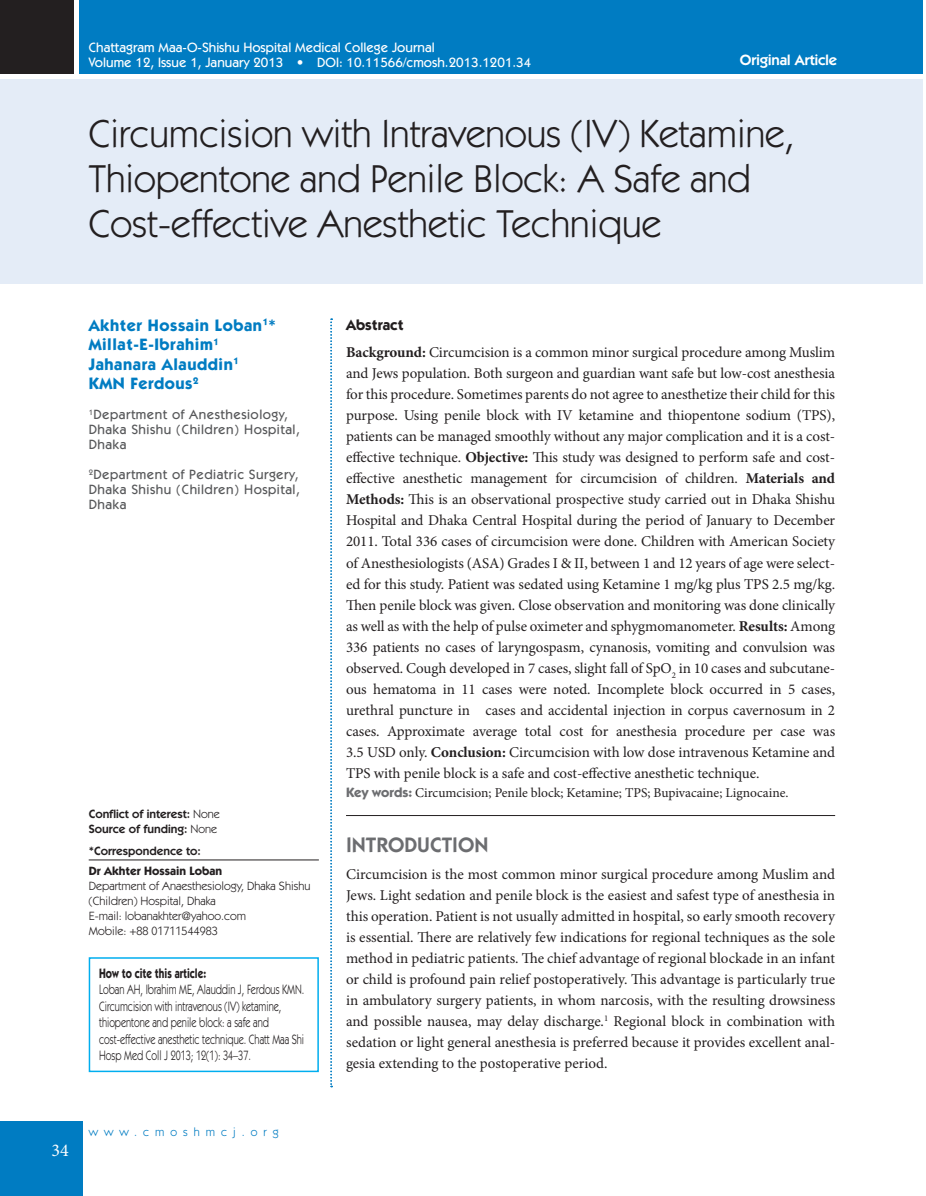
<style>
.page{position:relative;width:926px;height:1196px;background:#fff}
.page>*{position:absolute;margin:0;border:0;box-sizing:border-box;transform-origin:0 0}
.Article_Head{font:39px/45px "ITC Kabel Std";color:#231f20}
.t1{font:600 21px "ITC Kabel Std";color:#6c6d70}
.t2{font:18px "Minion Pro";color:#fff}
.Author_Name{font:700 16.5px/19.5px "ITC Kabel Std";letter-spacing:.035em;color:#007cc2}
.Txf{font:15px/21px "Minion Pro";letter-spacing:-.005em;color:#231f20;text-align:justify}
.Ref-Head{font:600 15px "ITC Kabel Std";color:#fff}
.Ref-Head-2{font:700 15px "ITC Kabel Std";color:#231f20}
.How_to_cite{font:13.5px/16.5px "ITC Kabel Std";color:#231f20;scale:.75 1}
.Author_Affi{font:500 13.5px/15px "ITC Kabel Std";letter-spacing:.035em;color:#57585a}
.t3{font:500 13.5px "ITC Kabel Std";color:#fff}
.Key_Words{font:13.5px "Minion Pro";color:#231f20}
.How_to_cite-2{font:700 13.5px "ITC Kabel Std";color:#231f20;scale:.75 1}
.Correspondence_text{font:12px/15px "ITC Kabel Std";color:#231f20}
.Correspondence_text-2{font:600 12px "ITC Kabel Std";color:#231f20}
.Correspondence_Title{font:600 12px "ITC Kabel Std";color:#231f20}
.t4{font:12px "ITC Kabel Std";letter-spacing:.5em;color:#007cc2}
.s1{font-weight:400}
.s2{font-weight:700}
.s3{font-family:"ITC Kabel Std";font-weight:700;color:#6c6d70}
</style>
<div class="page">
<div style="left:0;top:79px;width:922px;height:204px;background:#e4ecf7"></div>
<div style="left:0;top:1121px;width:82px;height:74px;background:#007cc2"></div>
<div style="left:79px;top:0;width:843px;height:73px;background:#007cc2"></div>
<div style="left:0;top:0;width:73px;height:73px;background:#231f20"></div>
<hr style="left:89px;top:859px;width:230px;height:1px;background:#231f20">
<svg style="left:330px;top:318px;width:2px;height:769px"></svg>
<hr style="left:346px;top:815px;width:488px;height:1px;background:#231f20">
<p class="t3" style="left:89px;top:39px;width:347px">Chattagram Maa-O-Shishu Hospital Medical College Journal</p>
<p class="t3" style="left:89px;top:54px;width:444px">Volume 12, Issue 1, January 2013 • DOI: 10.11566/cmosh.2013.1201.34</p>
<p class="Ref-Head" style="left:739px;top:51px;width:99px">Original Article</p>
<p class="Article_Head" style="left:89px;top:111px;width:707px">Circumcision with Intravenous (IV) Ketamine,<br>Thiopentone and Penile Block: A Safe and<br>Cost-effective Anesthetic Technique</p>
<p class="Author_Name" style="left:89px;top:315px;width:188px">Akhter Hossain Loban<sup>1</sup>*<br>Millat-E-Ibrahim<sup>1<br></sup>Jahanara Alauddin<sup>1<br></sup>KMN Ferdous<sup>2</sup></p>
<p class="Author_Affi" style="left:89px;top:407px;width:212px"><sup>1</sup>Department of Anesthesiology,<br>Dhaka Shishu (Children) Hospital,<br>Dhaka</p>
<p class="Author_Affi" style="left:89px;top:467px;width:212px;text-align:justify"><sup>2</sup>Department of Pediatric Surgery, Dhaka Shishu (Children) Hospital, Dhaka</p>
<p class="Correspondence_text-2" style="left:89px;top:806px;width:133px">Conflict of interest: <span class="s1">None</span></p>
<p class="Correspondence_text-2" style="left:89px;top:821px;width:130px">Source of funding: <span class="s1">None</span></p>
<p class="Correspondence_Title" style="left:89px;top:843px;width:114px">*Correspondence to:</p>
<p class="Correspondence_text" style="left:89px;top:862px;width:223px"><span class="s2">Dr Akhter Hossain Loban<br></span>Department of Anaesthesiology, Dhaka Shishu (Children) Hospital, Dhaka<br>E-mail: lobanakhter@yahoo.com</p>
<p class="Correspondence_text" style="left:89px;top:922px;width:130px">Mobile: +88 01711544983</p>
<p class="How_to_cite-2" style="left:99px;top:964px;width:144px">How to cite this article:</p>
<p class="How_to_cite" style="left:99px;top:981px;width:275px">Loban AH, Ibrahim ME, Alauddin J, Ferdous KMN.<br>Circumcision with intravenous (IV) ketamine, thiopentone and penile block: a safe and cost-effective anesthetic technique. Chatt Maa Shi Hosp Med Coll J 2013; 12(1): 34–37.</p>
<p class="t2" style="left:51px;top:1137px;width:19px">34</p>
<p class="t4" style="left:89px;top:1124px;width:192px">www.cmoshmcj.org</p>
<p class="Ref-Head-2" style="left:346px;top:316px;width:59px">Abstract</p>
<p class="Txf" style="left:346px;top:342px;width:490px"><span class="s2">Background:</span> Circumcision is a common minor surgical procedure among Muslim and Jews population. Both surgeon and guardian want safe but low-cost anesthesia for this procedure. Sometimes parents do not agree to anesthetize their child for this purpose. Using penile block with IV ketamine and thiopentone sodium (TPS), patients can be managed smoothly without any major complication and it is a cost&shy;effective technique. <span class="s2">Objective:</span> This study was designed to perform safe and cost&shy;effective anesthetic management for circumcision of children. <span class="s2">Materials and Methods:</span> This is an observational prospective study carried out in Dhaka Shishu Hospital and Dhaka Central Hospital during the period of January to December 2011. Total 336 cases of circumcision were done. Children with American Society of Anesthesiologists (ASA) Grades I &amp; II, between 1 and 12 years of age were select&shy;ed for this study. Patient was sedated using Ketamine 1 mg/kg plus TPS 2.5 mg/kg.<br>Then penile block was given. Close observation and monitoring was done clinically as well as with the help of pulse oximeter and sphygmomanometer. <span class="s2">Results:</span> Among 336 patients no cases of laryngospasm, cynanosis, vomiting and convulsion was observed. Cough developed in 7 cases, slight fall of SpO<sub>2</sub> in 10 cases and subcutane&shy;ous hematoma in 11 cases were noted. Incomplete block occurred in 5 cases, urethral puncture in cases and accidental injection in corpus cavernosum in 2 cases. Approximate average total cost for anesthesia procedure per case was 3.5 USD only. <span class="s2">Conclusion:</span> Circumcision with low dose intravenous Ketamine and TPS with penile block is a safe and cost-effective anesthetic technique.</p>
<p class="Key_Words" style="left:346px;top:783px;width:444px"><span class="s3">Key words:</span> Circumcision; Penile block; Ketamine; TPS; Bupivacaine; Lignocaine.</p>
<h1 class="t1" style="left:346px;top:832px;width:144px">INTRODUCTION</h1>
<p class="Txf" style="left:346px;top:863px;width:490px">Circumcision is the most common minor surgical procedure among Muslim and Jews. Light sedation and penile block is the easiest and safest type of anesthesia in this operation. Patient is not usually admitted in hospital, so early smooth recovery is essential. There are relatively few indications for regional techniques as the sole method in pediatric patients. The chief advantage of regional blockade in an infant or child is profound pain relief postoperatively. This advantage is particularly true in ambulatory surgery patients, in whom narcosis, with the resulting drowsiness and possible nausea, may delay discharge.<sup>1</sup> Regional block in combination with sedation or light general anesthesia is preferred because it provides excellent anal&shy;gesia extending to the postoperative period.</p>
</div>
